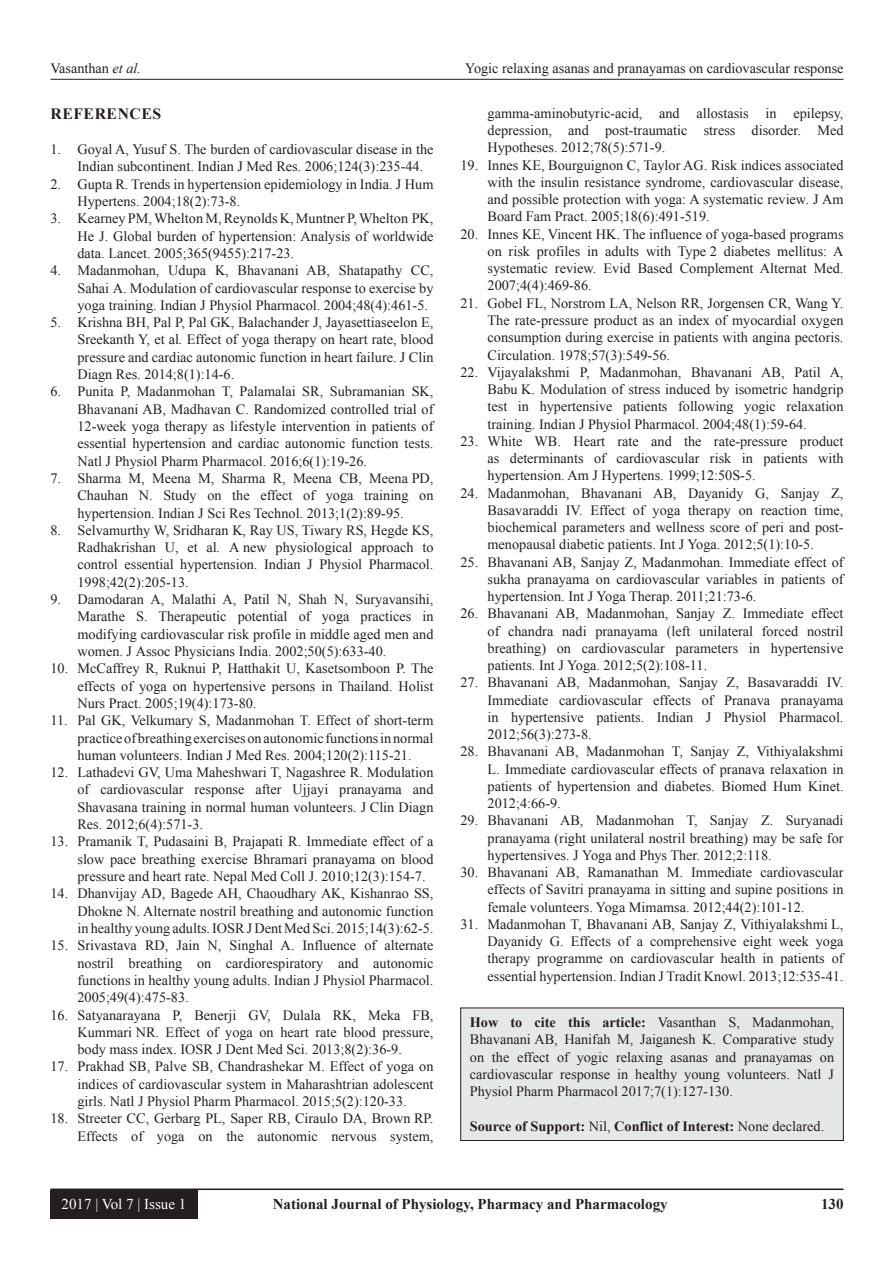
<style>
.page{position:relative;width:894px;height:1263px;background:#fff}
.page>*{position:absolute;margin:0;border:0;box-sizing:border-box;transform-origin:0 0}
.t1{font:700 15.75px "Times New Roman";letter-spacing:.035em;color:#231f20}
.t2{font:700 15px "Times New Roman";color:#231f20}
.t3{font:15px "Times New Roman";color:#fff}
.REF{font:14.25px/17.2px "Times New Roman";color:#231f20;text-align:justify}
.HTC{font:14.25px/17.2px "Times New Roman";color:#231f20;text-align:justify}
.HTC-2{font:700 14.25px "Times New Roman";color:#231f20}
.s1{font-style:italic}
.s2{font-weight:700}
.s3{font-weight:400}
</style>
<div class="page">
<hr style="left:50px;top:79px;width:793px;height:1px;background:#231f20">
<hr style="left:50px;top:1188px;width:793px;height:2px;background:#231f20">
<div style="left:50px;top:1190px;width:147px;height:28px;background:#231f20"></div>
<div style="left:460px;top:1008px;width:383px;height:132px;background:#e6e7e9"></div>
<p class="REF" style="left:50px;top:59px;width:92px">Vasanthan <span class="s1">et al.</span></p>
<p class="REF" style="left:465px;top:59px;width:380px">Yogic relaxing asanas and pranayamas on cardiovascular response</p>
<h1 class="t1" style="left:50px;top:102px;width:112px">REFERENCES</h1>
<p class="REF" style="left:77px;top:140px;width:357px;text-indent:-27px">1. Goyal A, Yusuf S. The burden of cardiovascular disease in the<br>Indian subcontinent. Indian J Med Res. 2006;124(3):235-44.</p>
<p class="REF" style="left:77px;top:175px;width:357px;text-indent:-27px">2. Gupta R. Trends in hypertension epidemiology in India. J Hum<br>Hypertens. 2004;18(2):73-8.</p>
<p class="REF" style="left:77px;top:209px;width:357px;text-indent:-27px">3. Kearney PM, Whelton M, Reynolds K, Muntner P, Whelton PK, He J. Global burden of hypertension: Analysis of worldwide data. Lancet. 2005;365(9455):217-23.</p>
<p class="REF" style="left:77px;top:261px;width:357px;text-indent:-27px">4. Madanmohan, Udupa K, Bhavanani AB, Shatapathy CC, Sahai A. Modulation of cardiovascular response to exercise by yoga training. Indian J Physiol Pharmacol. 2004;48(4):461-5.</p>
<p class="REF" style="left:77px;top:313px;width:357px;text-indent:-27px">5. Krishna BH, Pal P, Pal GK, Balachander J, Jayasettiaseelon E, Sreekanth Y, et al<span class="s1">.</span> Effect of yoga therapy on heart rate, blood pressure and cardiac autonomic function in heart failure. J Clin Diagn Res. 2014;8(1):14-6.</p>
<p class="REF" style="left:77px;top:382px;width:357px;text-indent:-27px">6. Punita P, Madanmohan T, Palamalai SR, Subramanian SK, Bhavanani AB, Madhavan C. Randomized controlled trial of 12-week yoga therapy as lifestyle intervention in patients of essential hypertension and cardiac autonomic function tests.<br>Natl J Physiol Pharm Pharmacol. 2016;6(1):19-26.</p>
<p class="REF" style="left:77px;top:469px;width:357px;text-indent:-27px">7. Sharma M, Meena M, Sharma R, Meena CB, Meena PD, Chauhan N. Study on the effect of yoga training on hypertension. Indian J Sci Res Technol. 2013;1(2):89-95.</p>
<p class="REF" style="left:77px;top:521px;width:357px;text-indent:-27px">8. Selvamurthy W, Sridharan K, Ray US, Tiwary RS, Hegde KS, Radhakrishan U, et al<span class="s1">.</span> A new physiological approach to control essential hypertension. Indian J Physiol Pharmacol.<br>1998;42(2):205-13.</p>
<p class="REF" style="left:77px;top:590px;width:357px;text-indent:-27px">9. Damodaran A, Malathi A, Patil N, Shah N, Suryavansihi, Marathe S. Therapeutic potential of yoga practices in modifying cardiovascular risk profile in middle aged men and women. J Assoc Physicians India. 2002;50(5):633-40.</p>
<p class="REF" style="left:77px;top:659px;width:357px;text-indent:-27px">10. McCaffrey R, Ruknui P, Hatthakit U, Kasetsomboon P. The effects of yoga on hypertensive persons in Thailand. Holist Nurs Pract. 2005;19(4):173-80.</p>
<p class="REF" style="left:77px;top:711px;width:357px;text-indent:-27px">11. Pal GK, Velkumary S, Madanmohan T. Effect of short-term practice of breathing exercises on autonomic functions in normal human volunteers. Indian J Med Res. 2004;120(2):115-21.</p>
<p class="REF" style="left:77px;top:763px;width:357px;text-indent:-27px">12. Lathadevi GV, Uma Maheshwari T, Nagashree R. Modulation of cardiovascular response after Ujjayi pranayama and Shavasana training in normal human volunteers. J Clin Diagn Res. 2012;6(4):571-3.</p>
<p class="REF" style="left:77px;top:832px;width:357px;text-indent:-27px">13. Pramanik T, Pudasaini B, Prajapati R. Immediate effect of a slow pace breathing exercise Bhramari pranayama on blood pressure and heart rate. Nepal Med Coll J. 2010;12(3):154-7.</p>
<p class="REF" style="left:77px;top:884px;width:357px;text-indent:-27px">14. Dhanvijay AD, Bagede AH, Chaoudhary AK, Kishanrao SS, Dhokne N. Alternate nostril breathing and autonomic function in healthy young adults. IOSR J Dent Med Sci. 2015;14(3):62-5.</p>
<p class="REF" style="left:77px;top:936px;width:357px;text-indent:-27px">15. Srivastava RD, Jain N, Singhal A. Influence of alternate nostril breathing on cardiorespiratory and autonomic functions in healthy young adults. Indian J Physiol Pharmacol.<br>2005;49(4):475-83.</p>
<p class="REF" style="left:77px;top:1005px;width:357px;text-indent:-27px">16. Satyanarayana P, Benerji GV, Dulala RK, Meka FB, Kummari NR. Effect of yoga on heart rate blood pressure, body mass index. IOSR J Dent Med Sci. 2013;8(2):36-9.</p>
<p class="REF" style="left:77px;top:1057px;width:357px;text-indent:-27px">17. Prakhad SB, Palve SB, Chandrashekar M. Effect of yoga on indices of cardiovascular system in Maharashtrian adolescent girls. Natl J Physiol Pharm Pharmacol. 2015;5(2):120-33.</p>
<p class="REF" style="left:50px;top:1109px;width:384px;text-align:right">18. Streeter CC, Gerbarg PL, Saper RB, Ciraulo DA, Brown RP.<br>Effects of yoga on the autonomic nervous system,</p>
<p class="REF" style="left:487px;top:104px;width:357px">gamma-aminobutyric-acid, and allostasis in epilepsy, depression, and post-traumatic stress disorder. Med Hypotheses. 2012;78(5):571-9.</p>
<p class="REF" style="left:487px;top:156px;width:357px;text-indent:-27px">19. Innes KE, Bourguignon C, Taylor AG. Risk indices associated with the insulin resistance syndrome, cardiovascular disease, and possible protection with yoga: A systematic review. J Am Board Fam Pract. 2005;18(6):491-519.</p>
<p class="REF" style="left:487px;top:225px;width:357px;text-indent:-27px">20. Innes KE, Vincent HK. The influence of yoga-based programs on risk profiles in adults with Type 2 diabetes mellitus: A systematic review. Evid Based Complement Alternat Med.<br>2007;4(4):469-86.</p>
<p class="REF" style="left:487px;top:294px;width:357px;text-indent:-27px">21. Gobel FL, Norstrom LA, Nelson RR, Jorgensen CR, Wang Y.<br>The rate-pressure product as an index of myocardial oxygen consumption during exercise in patients with angina pectoris.<br>Circulation. 1978;57(3):549-56.</p>
<p class="REF" style="left:487px;top:363px;width:357px;text-indent:-27px">22. Vijayalakshmi P, Madanmohan, Bhavanani AB, Patil A, Babu K. Modulation of stress induced by isometric handgrip test in hypertensive patients following yogic relaxation training. Indian J Physiol Pharmacol. 2004;48(1):59-64.</p>
<p class="REF" style="left:487px;top:432px;width:357px;text-indent:-27px">23. White WB. Heart rate and the rate-pressure product as determinants of cardiovascular risk in patients with hypertension. Am J Hypertens. 1999;12:50S-5.</p>
<p class="REF" style="left:487px;top:484px;width:357px;text-indent:-27px">24. Madanmohan, Bhavanani AB, Dayanidy G, Sanjay Z, Basavaraddi IV. Effect of yoga therapy on reaction time, biochemical parameters and wellness score of peri and post&shy;menopausal diabetic patients. Int J Yoga. 2012;5(1):10-5.</p>
<p class="REF" style="left:487px;top:553px;width:357px;text-indent:-27px">25. Bhavanani AB, Sanjay Z, Madanmohan. Immediate effect of sukha pranayama on cardiovascular variables in patients of hypertension. Int J Yoga Therap. 2011;21:73-6.</p>
<p class="REF" style="left:487px;top:604px;width:357px;text-indent:-27px">26. Bhavanani AB, Madanmohan, Sanjay Z. Immediate effect of chandra nadi pranayama (left unilateral forced nostril breathing) on cardiovascular parameters in hypertensive patients. Int J Yoga. 2012;5(2):108-11.</p>
<p class="REF" style="left:487px;top:673px;width:357px;text-indent:-27px">27. Bhavanani AB, Madanmohan, Sanjay Z, Basavaraddi IV.<br>Immediate cardiovascular effects of Pranava pranayama in hypertensive patients. Indian J Physiol Pharmacol.<br>2012;56(3):273-8.</p>
<p class="REF" style="left:487px;top:742px;width:357px;text-indent:-27px">28. Bhavanani AB, Madanmohan T, Sanjay Z, Vithiyalakshmi L. Immediate cardiovascular effects of pranava relaxation in patients of hypertension and diabetes. Biomed Hum Kinet.<br>2012;4:66-9.</p>
<p class="REF" style="left:487px;top:811px;width:357px;text-indent:-27px">29. Bhavanani AB, Madanmohan T, Sanjay Z. Suryanadi pranayama (right unilateral nostril breathing) may be safe for hypertensives. J Yoga and Phys Ther. 2012;2:118.</p>
<p class="REF" style="left:487px;top:863px;width:357px;text-indent:-27px">30. Bhavanani AB, Ramanathan M. Immediate cardiovascular effects of Savitri pranayama in sitting and supine positions in female volunteers. Yoga Mimamsa. 2012;44(2):101-12.</p>
<p class="REF" style="left:487px;top:915px;width:357px;text-indent:-27px">31. Madanmohan T, Bhavanani AB, Sanjay Z, Vithiyalakshmi L, Dayanidy G. Effects of a comprehensive eight week yoga therapy programme on cardiovascular health in patients of essential hypertension. Indian J Tradit Knowl. 2013;12:535-41.</p>
<p class="HTC" style="left:469px;top:1013px;width:365px"><span class="s2">How to cite this article:</span> Vasanthan S, Madanmohan, Bhavanani AB, Hanifah M, Jaiganesh K. Comparative study on the effect of yogic relaxing asanas and pranayamas on cardiovascular response in healthy young volunteers. Natl J Physiol Pharm Pharmacol 2017;7(1):127-130.</p>
<p class="HTC-2" style="left:469px;top:1116px;width:356px">Source of Support: <span class="s3">Nil,</span> Conflict of Interest: <span class="s3">None declared.</span></p>
<p class="t3" style="left:62px;top:1193px;width:126px">2017 | Vol 7 | Issue 1</p>
<p class="t2" style="left:272px;top:1193px;width:396px">National Journal of Physiology, Pharmacy and Pharmacology</p>
<p class="t2" style="left:820px;top:1193px;width:24px">130</p>
</div>
